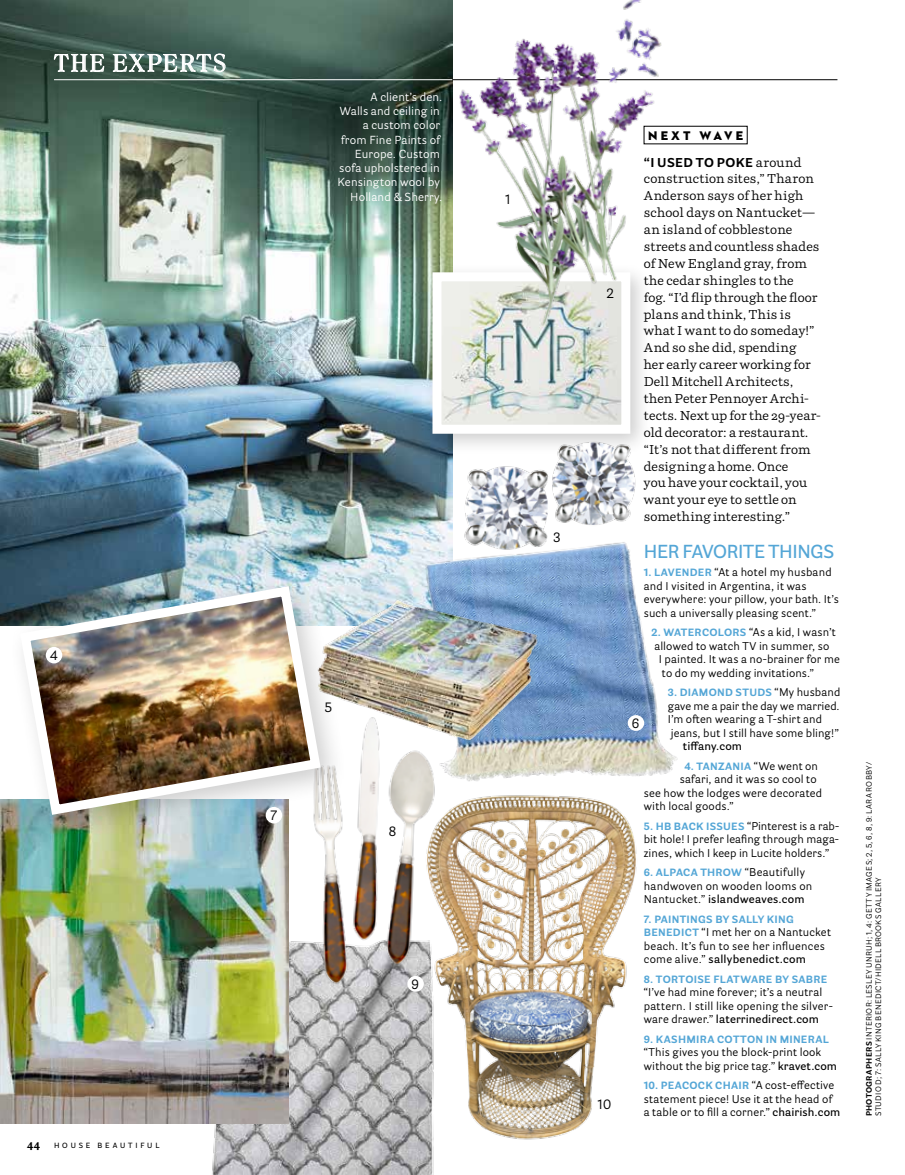
<style>
.page{position:relative;width:905px;height:1175px;background:#fff}
.page>*{position:absolute;margin:0;border:0;box-sizing:border-box;transform-origin:0 0}
.t1{font:300 24px "Superior";letter-spacing:.075em;color:#fff}
.t2{font:600 18.75px "Parry Grotesque Pro";letter-spacing:-.02em;color:#54a6d6}
.t3{font:13.5px "Parry Grotesque Pro";color:#000}
.t4{font:12.75px/17px "Parry Pro";letter-spacing:.015em;color:#000}
.t5{font:700 12.75px "Parry Grotesque Pro";letter-spacing:.03em;color:#000}
.t6{font:12.75px "Neutraface 2 Display Titling";letter-spacing:.235em;color:#000}
.t7{font:11.7px/14.2px "Parry Grotesque Pro";letter-spacing:.01em;color:#fff;text-align:right}
.t8{font:11.25px/13.5px "Parry Grotesque Pro";letter-spacing:.015em;color:#000}
.t9{font:600 11.25px "Parry Grotesque Pro";letter-spacing:.01em;color:#000}
.t10{font:700 10.8px "Parry Pro";color:#000}
.t11{font:700 10.5px "Parry Grotesque Pro";letter-spacing:.025em;color:#54a6d6}
.t12{font:7.8px/9px "Parry Grotesque Pro";letter-spacing:.045em;color:#000}
.t13{font:600 7.5px "Parry Grotesque Pro";letter-spacing:.375em;color:#000}
.s1{font-family:"Parry Pro";font-weight:400}
.s2{font-weight:700;font-size:10.5px;color:#54a6d6}
.s3{font-weight:400;font-size:11.25px;color:#000}
.s4{font-weight:600}
.s5{font-weight:700}
</style>
<div class="page">
<img style="left:184px;top:998px;width:250px;height:176px">
<img style="left:0;top:799px;width:289px;height:324px">
<img style="left:0;top:0;width:451px;height:626px">
<img style="left:397px;top:531px;width:281px;height:245px">
<div style="left:422px;top:262px;width:230px;height:194px;background:#000;opacity:.2"></div>
<img style="left:442px;top:282px;width:178px;height:142px">
<div style="left:432px;top:272px;width:198px;height:162px;border:9px solid #fff"></div>
<img style="left:415px;top:776px;width:222px;height:381px">
<img style="left:349px;top:593px;width:192px;height:156px">
<img style="left:274px;top:701px;width:208px;height:297px">
<div style="left:8px;top:574px;width:341px;height:268px;background:#000;opacity:.2"></div>
<img style="left:15px;top:581px;width:311px;height:239px">
<img style="left:446px;top:428px;width:218px;height:146px">
<svg style="left:54px;top:54px;width:50px;height:18px"></svg>
<svg style="left:113px;top:54px;width:112px;height:18px;background:#829892"></svg>
<hr style="left:54px;top:79px;width:398px;height:1px;background:#fff">
<hr style="left:452px;top:79px;width:385px;height:1px;background:#000">
<div style="left:627px;top:715px;width:17px;height:16px;background:#fff;border-radius:50%"></div>
<div style="left:266px;top:807px;width:16px;height:16px;background:#fff;border-radius:50%"></div>
<div style="left:46px;top:647px;width:16px;height:16px;background:#fff;border-radius:50%"></div>
<div style="left:407px;top:976px;width:17px;height:15px;background:#fff;border-radius:50%"></div>
<img style="left:451px;top:0;width:212px;height:335px">
<h1 class="t1" style="left:54px;top:48px;width:174px">THE EXPERTS</h1>
<p class="t7" style="left:337px;top:89px;width:106px">A client’s den.<br>Walls and ceiling in a custom color from Fine Paints of<br>Europe. Custom sofa upholstered in<br>Kensington wool by<br>Holland &amp; Sherry.</p>
<p class="t3" style="left:50px;top:646px;width:10px">4</p>
<p class="t10" style="left:27px;top:1136px;width:15px">44</p>
<p class="t13" style="left:54px;top:1140px;width:107px">HOUSE BEAUTIFUL</p>
<p class="t3" style="left:270px;top:805px;width:10px">7</p>
<p class="t3" style="left:324px;top:698px;width:10px">5</p>
<p class="t3" style="left:388px;top:821px;width:10px">8</p>
<p class="t3" style="left:411px;top:974px;width:10px">9</p>
<p class="t3" style="left:504px;top:190px;width:10px">1</p>
<p class="t3" style="left:552px;top:527px;width:10px">3</p>
<p class="t3" style="left:606px;top:283px;width:10px">2</p>
<p class="t3" style="left:596px;top:1095px;width:16px">10</p>
<p class="t6" style="left:648px;top:128px;width:96px">NEXT WAVE</p>
<p class="t5" style="left:644px;top:153px;width:159px">“I USED TO POKE <span class="s1">around</span></p>
<p class="t4" style="left:644px;top:170px;width:178px">construction sites,” Tharon<br>Anderson says of her high school days on Nantucket— an island of cobblestone streets and countless shades of New England gray, from the cedar shingles to the<br>fog. “I’d flip through the floor plans and think, This is what I want to do someday!”<br>And so she did, spending<br>her early career working for<br>Dell Mitchell Architects, then Peter Pennoyer Archi&shy;tects. Next up for the 29-year&shy;old decorator: a restaurant. “It’s not that different from designing a home. Once<br>you have your cocktail, you want your eye to settle on something interesting.”</p>
<h2 class="t2" style="left:644px;top:538px;width:192px">HER FAVORITE THINGS</h2>
<p class="t8" style="left:643px;top:565px;width:196px"><span class="s2">1. LAVENDER</span> “At a hotel my husband and I visited in Argentina, it was everywhere: your pillow, your bath. It’s such a universally pleasing scent.”</p>
<p class="t8" style="left:651px;top:625px;width:186px"><span class="s2">2. WATERCOLORS</span> “As a kid, I wasn’t</p>
<p class="t8" style="left:654px;top:639px;width:177px">allowed to watch TV in summer, so</p>
<p class="t8" style="left:658px;top:652px;width:182px">I painted. It was a no-brainer for me</p>
<p class="t8" style="left:661px;top:666px;width:154px">to do my wedding invitations.”</p>
<p class="t11" style="left:668px;top:685px;width:174px">3. DIAMOND STUDS <span class="s3">“My husband</span></p>
<p class="t8" style="left:667px;top:699px;width:173px">gave me a pair the day we married.<br>I’m often wearing a T-shirt and jeans, but I still have some bling!”</p>
<p class="t9" style="left:683px;top:738px;width:61px">tiffany.com</p>
<p class="t11" style="left:684px;top:758px;width:135px">4. TANZANIA <span class="s3">“We went on</span></p>
<p class="t8" style="left:644px;top:772px;width:180px;text-indent:36px">safari, and it was so cool to see how the lodges were decorated with local goods.”</p>
<p class="t8" style="left:643px;top:819px;width:197px;text-align:justify"><span class="s2">5. HB BACK ISSUES</span> “Pinterest is a rab&shy;bit hole! I prefer leafing through maga&shy;zines, which I keep in Lucite holders.”</p>
<p class="t11" style="left:644px;top:865px;width:163px">6. ALPACA THROW <span class="s3">“Beautifully</span></p>
<p class="t8" style="left:643px;top:879px;width:170px">handwoven on wooden looms on<br>Nantucket.” <span class="s4">islandweaves.com</span></p>
<p class="t11" style="left:644px;top:911px;width:151px">7. PAINTINGS BY SALLY KING</p>
<p class="t8" style="left:644px;top:925px;width:189px"><span class="s2">BENEDICT</span> “I met her on a Nantucket beach. It’s fun to see her influences come alive.” <span class="s4">sallybenedict.com</span></p>
<p class="t11" style="left:644px;top:971px;width:185px">8. TORTOISE FLATWARE BY SABRE</p>
<p class="t8" style="left:644px;top:985px;width:191px">“I’ve had mine forever; it’s a neutral pattern. I still like opening the silver&shy;ware drawer.” <span class="s4">laterrinedirect.com</span></p>
<p class="t11" style="left:644px;top:1031px;width:186px">9. KASHMIRA COTTON IN MINERAL</p>
<p class="t8" style="left:644px;top:1045px;width:195px">“This gives you the block-print look without the big price tag.” <span class="s4">kravet.com</span></p>
<p class="t8" style="left:644px;top:1078px;width:198px"><span class="s2">10. PEACOCK CHAIR</span> “A cost-effective statement piece! Use it at the head of a table or to fill a corner.” <span class="s4">chairish.com</span></p>
<p class="t3" style="left:631px;top:713px;width:10px">6</p>
<p class="t12" style="left:864px;top:1116px;width:356px;rotate:-90deg"><span class="s5">PHOTOGRAPHERS</span> INTERIOR: LESLEY UNRUH; 1, 4: GETTY IMAGES; 2, 5, 6, 8, 9: LARA ROBBY/<br>STUDIO D; 7: SALLY KING BENEDICT/HIDELL BROOKS GALLERY</p>
</div>
